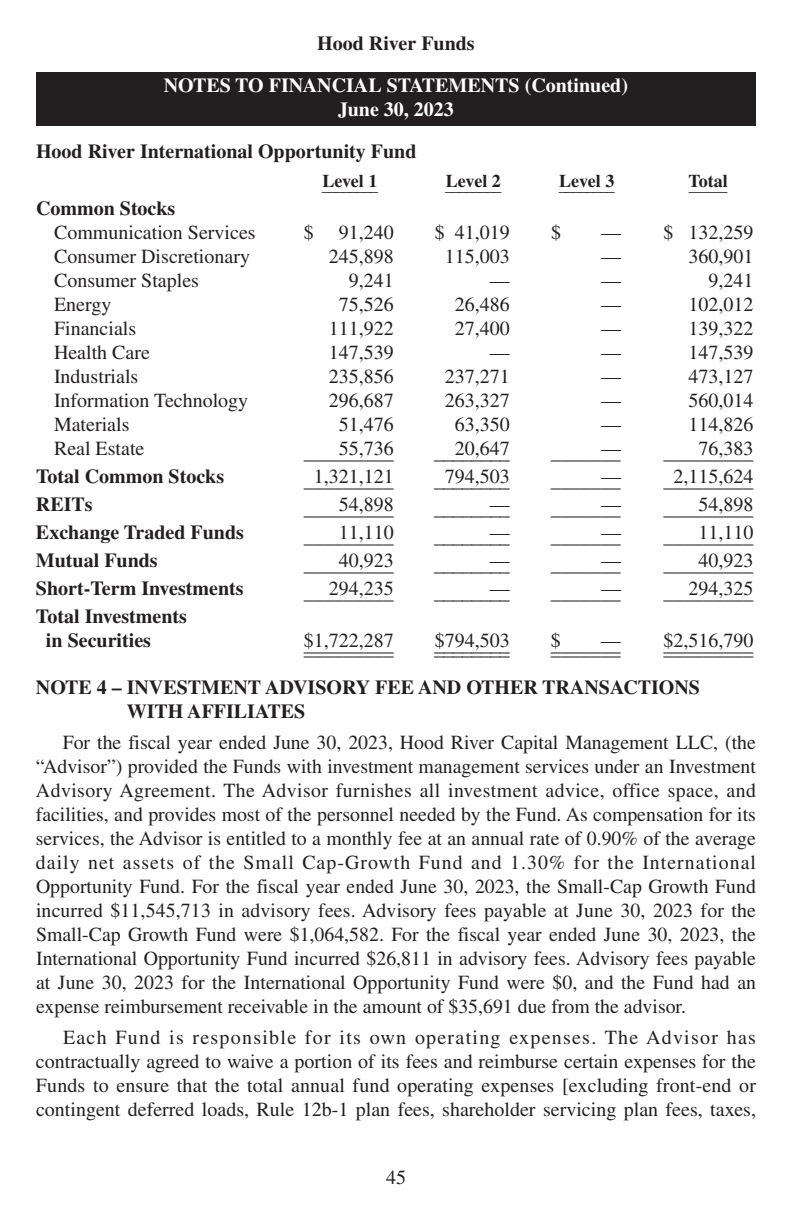
<style>
.page{position:relative;width:792px;height:1224px;background:#fff}
.page>*{position:absolute;margin:0;border:0;box-sizing:border-box;transform-origin:0 0}
.t1{font:20px/24px "Times";color:#231f20;text-align:justify}
.t2{font:700 20px/24px "Times";color:#231f20}
.t3{font:700 20px/24px "Times";color:#fff;text-align:center}
.t4{font:700 18px "Times";color:#231f20}
.t5{font:16px "Times";color:#231f20}
</style>
<div class="page">
<div style="left:36px;top:72px;width:720px;height:54px;background:#231f20"></div>
<p class="t2" style="left:317px;top:33px;width:159px">Hood River Funds</p>
<p class="t3" style="left:164px;top:75px;width:466px">NOTES TO FINANCIAL STATEMENTS (Continued)<br>June 30, 2023</p>
<p class="t2" style="left:36px;top:141px;width:382px">Hood River International Opportunity Fund</p>
<p class="t5" style="left:322px;top:180px;width:58px">_<sup>L</sup>_ <sup>e</sup>_ <sup>v</sup>_ _<sup>e</sup> _<sup>l</sup> _ <sup>1</sup>_</p>
<p class="t5" style="left:445px;top:180px;width:58px">_<sup>L</sup>_ <sup>e</sup>_ <sup>v</sup>_ _<sup>e</sup> _<sup>l</sup> _ <sup>2</sup>_</p>
<p class="t5" style="left:559px;top:180px;width:58px">_<sup>L</sup>_ <sup>e</sup>_ <sup>v</sup>_ _<sup>e</sup> _<sup>l</sup> _ <sup>3</sup>_</p>
<p class="t4" style="left:689px;top:175px;width:41px">T<sub>_</sub> <sub>_</sub>o<sub>_</sub>t<sub>_</sub>a<sub>_</sub>l</p>
<p class="t2" style="left:36px;top:198px;width:141px">Common Stocks</p>
<p class="t1" style="left:54px;top:222px;width:203px">Communication Services</p>
<p class="t1" style="left:304px;top:222px;width:11px">$</p>
<p class="t1" style="left:339px;top:222px;width:56px">91,240</p>
<p class="t1" style="left:435px;top:222px;width:76px">$ 41,019</p>
<p class="t1" style="left:551px;top:222px;width:11px">$</p>
<p class="t1" style="left:601px;top:222px;width:154px">— $ 132,259</p>
<p class="t1" style="left:54px;top:246px;width:198px">Consumer Discretionary</p>
<p class="t1" style="left:329px;top:246px;width:66px">245,898</p>
<p class="t1" style="left:445px;top:246px;width:66px">115,003</p>
<p class="t1" style="left:601px;top:246px;width:21px">—</p>
<p class="t1" style="left:689px;top:246px;width:66px">360,901</p>
<p class="t1" style="left:54px;top:270px;width:146px">Consumer Staples</p>
<p class="t1" style="left:349px;top:270px;width:46px">9,241</p>
<p class="t1" style="left:490px;top:270px;width:21px">—</p>
<p class="t1" style="left:601px;top:270px;width:21px">—</p>
<p class="t1" style="left:709px;top:270px;width:46px">9,241</p>
<p class="t1" style="left:54px;top:294px;width:59px">Energy</p>
<p class="t1" style="left:339px;top:294px;width:56px">75,526</p>
<p class="t1" style="left:455px;top:294px;width:56px">26,486</p>
<p class="t1" style="left:601px;top:294px;width:21px">—</p>
<p class="t1" style="left:689px;top:294px;width:66px">102,012</p>
<p class="t1" style="left:54px;top:318px;width:84px">Financials</p>
<p class="t1" style="left:329px;top:318px;width:66px">111,922</p>
<p class="t1" style="left:455px;top:318px;width:56px">27,400</p>
<p class="t1" style="left:601px;top:318px;width:21px">—</p>
<p class="t1" style="left:689px;top:318px;width:66px">139,322</p>
<p class="t1" style="left:54px;top:342px;width:98px">Health Care</p>
<p class="t1" style="left:329px;top:342px;width:66px">147,539</p>
<p class="t1" style="left:490px;top:342px;width:21px">—</p>
<p class="t1" style="left:601px;top:342px;width:21px">—</p>
<p class="t1" style="left:689px;top:342px;width:66px">147,539</p>
<p class="t1" style="left:54px;top:366px;width:86px">Industrials</p>
<p class="t1" style="left:329px;top:366px;width:66px">235,856</p>
<p class="t1" style="left:445px;top:366px;width:66px">237,271</p>
<p class="t1" style="left:601px;top:366px;width:21px">—</p>
<p class="t1" style="left:689px;top:366px;width:66px">473,127</p>
<p class="t1" style="left:54px;top:390px;width:196px">Information Technology</p>
<p class="t1" style="left:329px;top:390px;width:66px">296,687</p>
<p class="t1" style="left:445px;top:390px;width:66px">263,327</p>
<p class="t1" style="left:601px;top:390px;width:21px">—</p>
<p class="t1" style="left:689px;top:390px;width:66px">560,014</p>
<p class="t1" style="left:54px;top:414px;width:77px">Materials</p>
<p class="t1" style="left:339px;top:414px;width:56px">51,476</p>
<p class="t1" style="left:455px;top:414px;width:56px">63,350</p>
<p class="t1" style="left:601px;top:414px;width:21px">—</p>
<p class="t1" style="left:689px;top:414px;width:66px">114,826</p>
<p class="t1" style="left:54px;top:438px;width:92px">Real Estate</p>
<p class="t1" style="left:304px;top:442px;width:92px">_ _ _ _5_5_, _7 _3 _6</p>
<p class="t1" style="left:434px;top:442px;width:77px">___2_0_, 6_4__7</p>
<p class="t1" style="left:551px;top:442px;width:72px">______—_</p>
<p class="t1" style="left:664px;top:442px;width:92px">_ _ _ _7_6_, _3 _8 _3</p>
<p class="t2" style="left:36px;top:466px;width:190px">Total Common Stocks</p>
<p class="t1" style="left:304px;top:468px;width:92px">_ _1 _, 3_2_1_, _1 _2 _1</p>
<p class="t1" style="left:434px;top:470px;width:77px">_ _7_9_4_, 5_ 0_ _3</p>
<p class="t1" style="left:551px;top:470px;width:72px">______—_</p>
<p class="t1" style="left:664px;top:468px;width:92px">_ _2 _, 1_1_5_, _6 _2 _4</p>
<p class="t2" style="left:36px;top:494px;width:58px">REITs</p>
<p class="t1" style="left:304px;top:498px;width:92px">_ _ _ _5_4_, _8 _9 _8</p>
<p class="t1" style="left:434px;top:498px;width:77px">______—</p>
<p class="t1" style="left:601px;top:494px;width:21px">—</p>
<p class="t1" style="left:490px;top:498px;width:21px">__</p>
<p class="t1" style="left:551px;top:498px;width:71px">_______</p>
<p class="t1" style="left:664px;top:498px;width:92px">_ _ _ _5_4_, _8 _9 _8</p>
<p class="t2" style="left:36px;top:522px;width:209px">Exchange Traded Funds</p>
<p class="t1" style="left:304px;top:526px;width:91px">____1_1_,1_1_0_</p>
<p class="t1" style="left:434px;top:526px;width:77px">______—</p>
<p class="t1" style="left:601px;top:522px;width:21px">—</p>
<p class="t1" style="left:490px;top:526px;width:21px">__</p>
<p class="t1" style="left:551px;top:526px;width:71px">_______</p>
<p class="t1" style="left:664px;top:526px;width:92px">_ _ _ _1_1_, _1 _1 _0</p>
<p class="t2" style="left:36px;top:550px;width:123px">Mutual Funds</p>
<p class="t1" style="left:304px;top:555px;width:91px">____4_0_,9_2_3_</p>
<p class="t1" style="left:434px;top:555px;width:77px">______—</p>
<p class="t1" style="left:601px;top:550px;width:21px">—</p>
<p class="t1" style="left:490px;top:555px;width:21px">__</p>
<p class="t1" style="left:551px;top:555px;width:71px">_______</p>
<p class="t1" style="left:664px;top:555px;width:92px">_ _ _ _4_0_, _9 _2 _3</p>
<p class="t2" style="left:36px;top:578px;width:209px">Short-Term Investments</p>
<p class="t1" style="left:304px;top:583px;width:92px">_ _ _2_9_4_, _2 _3 _5</p>
<p class="t1" style="left:434px;top:583px;width:77px">______—</p>
<p class="t1" style="left:601px;top:579px;width:21px">—</p>
<p class="t1" style="left:490px;top:583px;width:21px">__</p>
<p class="t1" style="left:551px;top:583px;width:71px">_______</p>
<p class="t1" style="left:664px;top:583px;width:92px">_ _ _2_9_4_, _3 _2 _5</p>
<p class="t2" style="left:46px;top:606px;width:143px;text-indent:-10px">Total Investments in Securities</p>
<p class="t1" style="left:304px;top:631px;width:92px">_$ _1 _, 7_2_2_, _2 _8 _7</p>
<p class="t1" style="left:434px;top:633px;width:77px">_$ _7 _9 _4 _, 5_ 0_ _3</p>
<p class="t1" style="left:551px;top:635px;width:72px">_$_____—_</p>
<p class="t1" style="left:664px;top:631px;width:92px">_$ _2 _, 5_1_6_, _7 _9 _0</p>
<p class="t1" style="left:304px;top:639px;width:91px">_________</p>
<p class="t1" style="left:434px;top:639px;width:77px">________</p>
<p class="t1" style="left:551px;top:639px;width:71px">_______</p>
<p class="t1" style="left:664px;top:639px;width:91px">_________</p>
<p class="t2" style="left:127px;top:677px;width:575px;text-indent:-91px">NOTE 4 – INVESTMENT ADVISORY FEE AND OTHER TRANSACTIONS<br>WITH AFFILIATES</p>
<p class="t1" style="left:36px;top:732px;width:722px;text-indent:27px">For the fiscal year ended June 30, 2023, Hood River Capital Management LLC, (the “Advisor”) provided the Funds with investment management services under an Investment Advisory Agreement. The Advisor furnishes all investment advice, office space, and facilities, and provides most of the personnel needed by the Fund. As compensation for its services, the Advisor is entitled to a monthly fee at an annual rate of 0.90% of the average daily net assets of the Small Cap-Growth Fund and 1.30% for the International Opportunity Fund. For the fiscal year ended June 30, 2023, the Small-Cap Growth Fund incurred $11,545,713 in advisory fees. Advisory fees payable at June 30, 2023 for the Small-Cap Growth Fund were $1,064,582. For the fiscal year ended June 30, 2023, the International Opportunity Fund incurred $26,811 in advisory fees. Advisory fees payable at June 30, 2023 for the International Opportunity Fund were $0, and the Fund had an expense reimbursement receivable in the amount of $35,691 due from the advisor.</p>
<p class="t1" style="left:36px;top:1027px;width:722px;text-indent:27px">Each Fund is responsible for its own operating expenses. The Advisor has contractually agreed to waive a portion of its fees and reimburse certain expenses for the Funds to ensure that the total annual fund operating expenses [excluding front-end or contingent deferred loads, Rule 12b-1 plan fees, shareholder servicing plan fees, taxes,</p>
<p class="t1" style="left:386px;top:1167px;width:21px">45</p>
</div>
